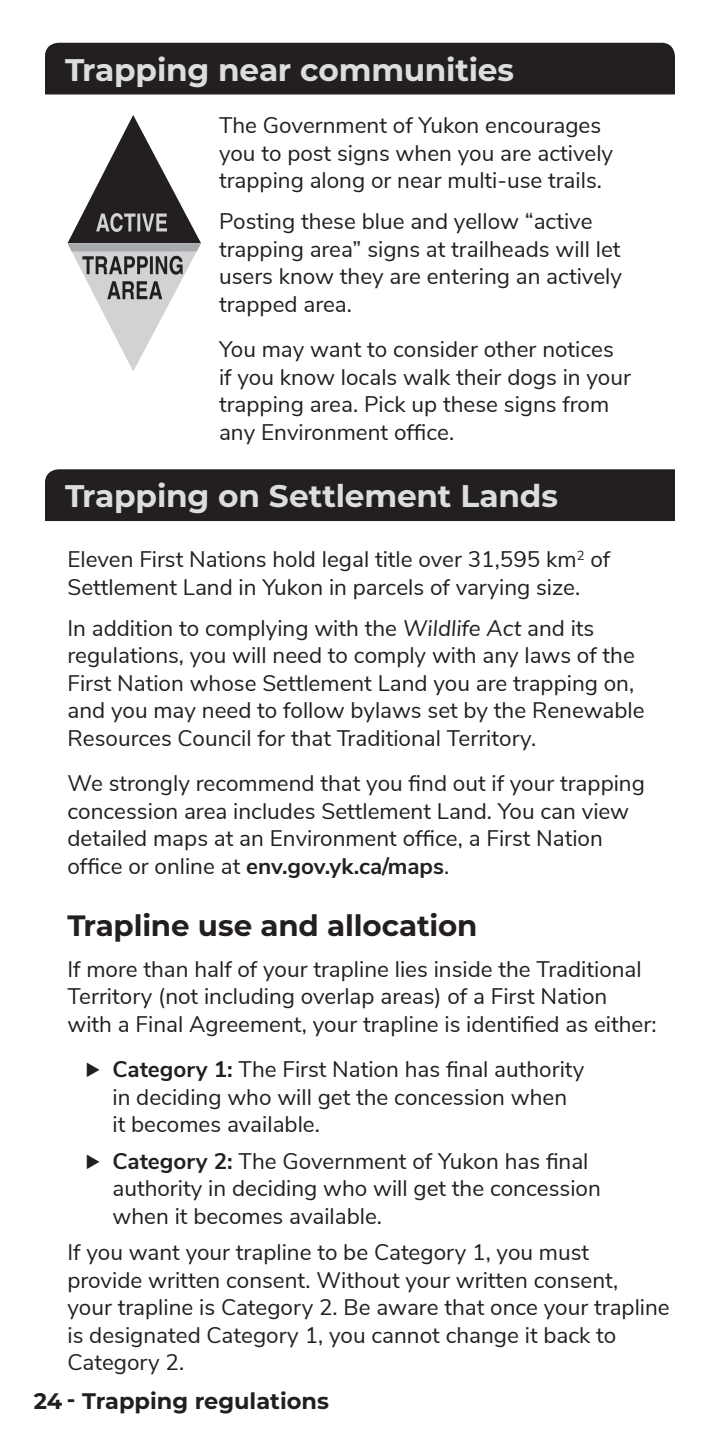
<style>
.page{position:relative;width:720px;height:1440px;background:#fff}
.page>*{position:absolute;margin:0;border:0;box-sizing:border-box;transform-origin:0 0}
.H1_-_Section_Heading{font:700 31.25px "Montserrat";letter-spacing:-.005em;color:#dcdddf}
.H2_-_Subheading{font:700 29.5px "Montserrat";letter-spacing:-.01em;color:#231f20}
.TEXT_-_plain{font:22.5px/27.5px "Nunito Sans";color:#231f20}
.H2_-_Subheading-2{font:22.5px/27.5px "Nunito Sans";color:#231f20}
.t1{font:700 22.5px "Montserrat";color:#231f20}
.s1{font-style:italic}
.s2{font-weight:700}
</style>
<div class="page">
<svg style="left:67px;top:115px;width:134px;height:256px"></svg>
<div style="left:45px;top:43px;width:630px;height:51px;background:#231f20"></div>
<div style="left:45px;top:469px;width:630px;height:52px;background:#231f20"></div>
<p class="H1_-_Section_Heading" style="left:65px;top:47px;width:450px">Trapping near communities</p>
<p class="H2_-_Subheading-2" style="left:219px;top:111px;width:396px">The Government of Yukon encourages you to post signs when you are actively trapping along or near multi-use trails.</p>
<p class="TEXT_-_plain" style="left:219px;top:207px;width:404px">Posting these blue and yellow “active trapping area” signs at trailheads will let users know they are entering an actively trapped area.</p>
<p class="TEXT_-_plain" style="left:219px;top:335px;width:413px">You may want to consider other notices if you know locals walk their dogs in your trapping area. Pick up these signs from any Environment office.</p>
<p class="H1_-_Section_Heading" style="left:65px;top:474px;width:494px">Trapping on Settlement Lands</p>
<p class="H2_-_Subheading-2" style="left:68px;top:545px;width:544px">Eleven First Nations hold legal title over 31,595 km<sup>2</sup> of<br>Settlement Land in Yukon in parcels of varying size.</p>
<p class="TEXT_-_plain" style="left:68px;top:613px;width:579px">In addition to complying with the <span class="s1">Wildlife Act</span> and its regulations, you will need to comply with any laws of the First Nation whose Settlement Land you are trapping on, and you may need to follow bylaws set by the Renewable Resources Council for that Traditional Territory.</p>
<p class="TEXT_-_plain" style="left:68px;top:769px;width:579px">We strongly recommend that you find out if your trapping concession area includes Settlement Land. You can view detailed maps at an Environment office, a First Nation office or online at <span class="s2">env.gov.yk.ca/maps</span>.</p>
<p class="H2_-_Subheading" style="left:68px;top:904px;width:412px">Trapline use and allocation</p>
<p class="TEXT_-_plain" style="left:68px;top:954px;width:591px">If more than half of your trapline lies inside the Traditional<br>Territory (not including overlap areas) of a First Nation with a Final Agreement, your trapline is identified as either:</p>
<p class="TEXT_-_plain" style="left:112px;top:1055px;width:473px"><span class="s2">Category 1:</span> The First Nation has final authority in deciding who will get the concession when it becomes available.</p>
<p class="TEXT_-_plain" style="left:112px;top:1146px;width:490px"><span class="s2">Category 2:</span> The Government of Yukon has final authority in deciding who will get the concession when it becomes available.</p>
<p class="TEXT_-_plain" style="left:68px;top:1238px;width:604px">If you want your trapline to be Category 1, you must<br>provide written consent. Without your written consent,<br>your trapline is Category 2. Be aware that once your trapline is designated Category 1, you cannot change it back to Category 2.</p>
<p class="t1" style="left:34px;top:1384px;width:297px">24 - Trapping regulations</p>
</div>
